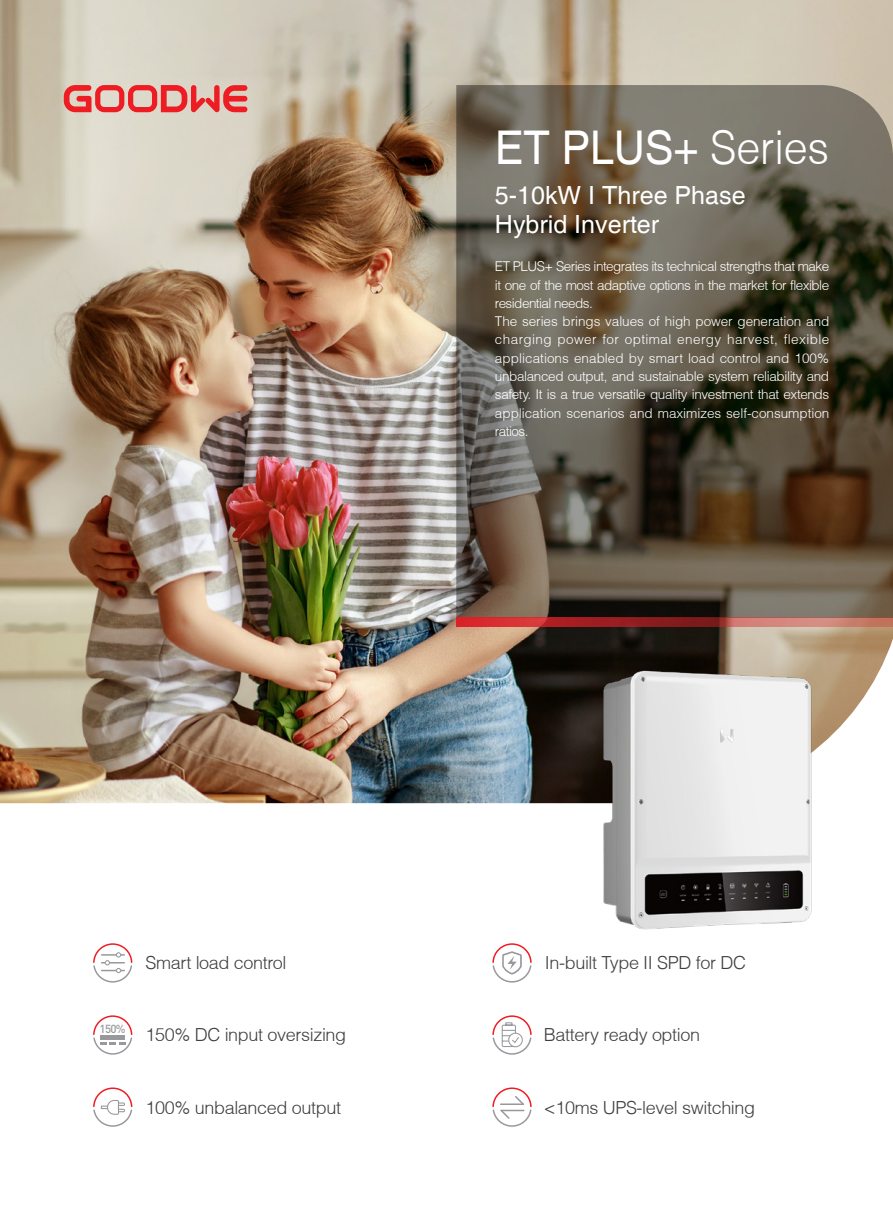
<style>
.page{position:relative;width:893px;height:1212px;background:#fff}
.page>*{position:absolute;margin:0;border:0;box-sizing:border-box;transform-origin:0 0}
.t1{font:46.5px "Helvetica";letter-spacing:-.005em;color:#fff;scale:.93 1}
.t2{font:25.05px/28.5px "Helvetica";color:#fff}
.t3{font:300 18px "Helvetica";letter-spacing:-.02em;color:#3e3e3f}
.t4{font:300 13.5px/18.3px "Helvetica";letter-spacing:-.04em;color:#fff;text-align:justify}
.t5{font:500 11.55px "DIN Pro";color:#97999c}
.s1{font-weight:300}
</style>
<div class="page">
<img style="left:0;top:0;width:893px;height:803px">
<svg style="left:456px;top:85px;width:437px;height:533px;background:#5f5646"></svg>
<svg style="left:456px;top:618px;width:437px;height:9px;background:#b74643"></svg>
<svg style="left:64px;top:85px;width:183px;height:27px;background:#e57773"></svg>
<img style="left:592px;top:651px;width:254px;height:279px">
<svg style="left:93px;top:1015px;width:40px;height:40px"></svg>
<svg style="left:492px;top:1015px;width:40px;height:40px"></svg>
<svg style="left:93px;top:1087px;width:40px;height:40px"></svg>
<svg style="left:492px;top:1087px;width:40px;height:40px"></svg>
<svg style="left:93px;top:943px;width:40px;height:40px"></svg>
<svg style="left:492px;top:943px;width:40px;height:40px"></svg>
<p class="t1" style="left:495px;top:121px;width:361px">ET PLUS+ <span class="s1">Series</span></p>
<p class="t2" style="left:495px;top:182px;width:252px">5-10kW I Three Phase<br>Hybrid Inverter</p>
<p class="t4" style="left:495px;top:257px;width:336px">ET PLUS+ Series integrates its technical strengths that make it one of the most adaptive options in the market for flexible residential needs.</p>
<p class="t4" style="left:495px;top:312px;width:336px">The series brings values of high power generation and charging power for optimal energy harvest, flexible applications enabled by smart load control and 100% unbalanced output, and sustainable system reliability and safety. It is a true versatile quality investment that extends application scenarios and maximizes self-consumption ratios.</p>
<p class="t3" style="left:146px;top:951px;width:142px">Smart load control</p>
<p class="t3" style="left:545px;top:951px;width:203px">In-built Type II SPD for DC</p>
<p class="t5" style="left:100px;top:1021px;width:28px">150%</p>
<p class="t3" style="left:544px;top:1024px;width:158px">Battery ready option</p>
<p class="t3" style="left:146px;top:1024px;width:202px">150% DC input oversizing</p>
<p class="t3" style="left:146px;top:1096px;width:197px">100% unbalanced output</p>
<p class="t3" style="left:544px;top:1096px;width:213px">&lt;10ms UPS-level switching</p>
</div>
